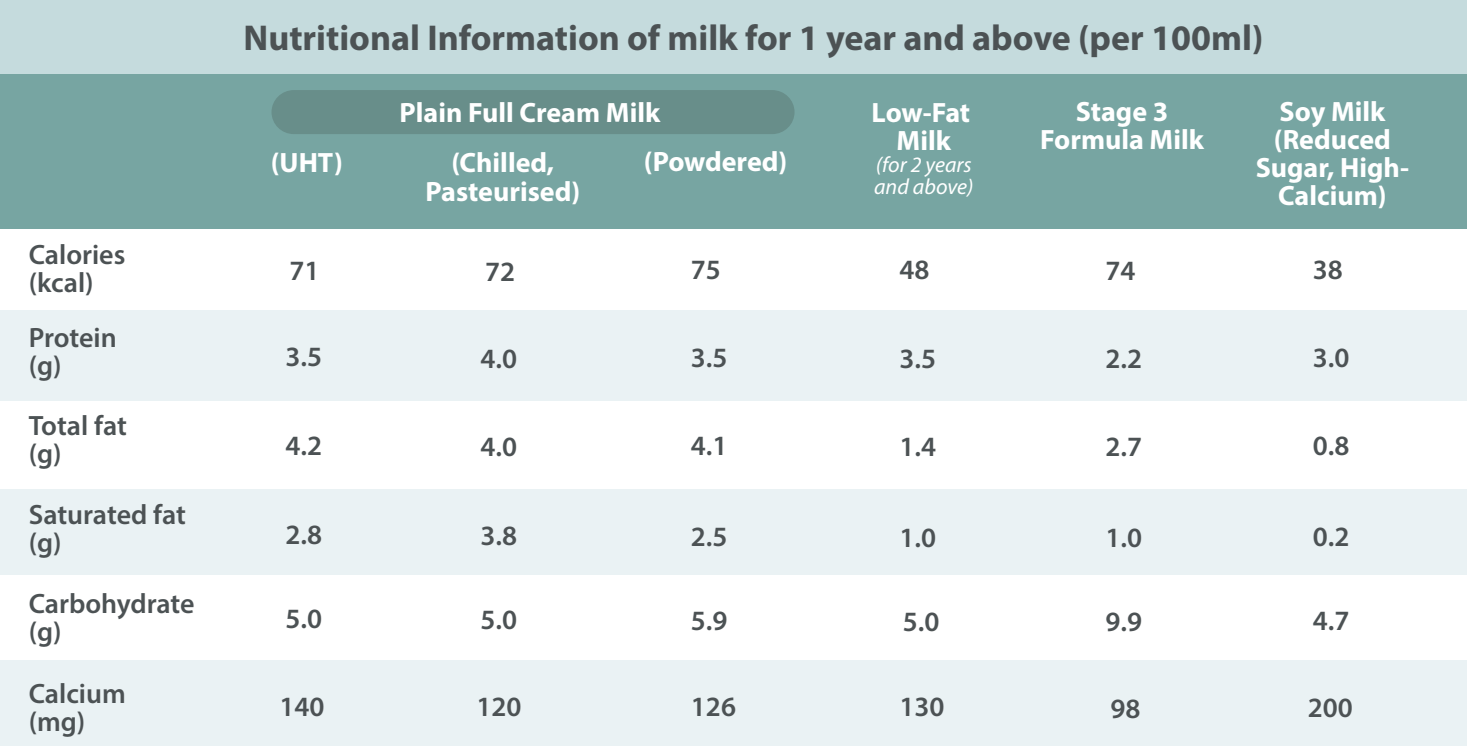
<style>
.page{position:relative;width:1467px;height:746px;background:#fff}
.page>*{position:absolute;margin:0;border:0;box-sizing:border-box;transform-origin:0 0}
.t1{font:700 36px "Myriad Pro";color:#4c5254}
.t2{font:600 28px/28px "Myriad Pro";color:#4c5254}
.t3{font:700 28px/28px "Myriad Pro";color:#fff;text-align:center}
.t4{font:italic 22px/22px "Myriad Pro";color:#fff}
</style>
<div class="page">
<div style="left:0;top:0;width:1466px;height:74px;background:#c5dbdd"></div>
<div style="left:0;top:74px;width:1466px;height:155px;background:#77a5a2"></div>
<div style="left:271px;top:90px;width:523px;height:44px;background:#688e8a;border-radius:22px"></div>
<div style="left:0;top:310px;width:1466px;height:91px;background:#eaf2f4"></div>
<div style="left:0;top:489px;width:1466px;height:85px;background:#eaf2f4"></div>
<div style="left:0;top:660px;width:1466px;height:85px;background:#eaf2f4"></div>
<p class="t2" style="left:29px;top:240px;width:98px">Calories (kcal)</p>
<p class="t2" style="left:29px;top:323px;width:90px">Protein (g)</p>
<p class="t2" style="left:29px;top:411px;width:100px">Total fat (g)</p>
<p class="t2" style="left:29px;top:500px;width:159px">Saturated fat (g)</p>
<p class="t2" style="left:29px;top:588px;width:167px">Carbohydrate (g)</p>
<p class="t2" style="left:29px;top:679px;width:99px">Calcium (mg)</p>
<p class="t1" style="left:243px;top:14px;width:1021px">Nutritional Information of milk for 1 year and above (per 100ml)</p>
<p class="t3" style="left:399px;top:97px;width:262px">Plain Full Cream Milk</p>
<p class="t3" style="left:271px;top:148px;width:74px">(UHT)</p>
<p class="t3" style="left:425px;top:148px;width:156px">(Chilled,<br>Pasteurised)</p>
<p class="t3" style="left:644px;top:147px;width:145px">(Powdered)</p>
<p class="t3" style="left:871px;top:97px;width:100px">Low-Fat<br>Milk</p>
<p class="t4" style="left:874px;top:153px;width:101px">(for 2 years and above)</p>
<p class="t3" style="left:1040px;top:97px;width:165px">Stage 3<br>Formula Milk</p>
<p class="t3" style="left:1255px;top:97px;width:155px">Soy Milk (Reduced<br>Sugar, High-<br>Calcium)</p>
<p class="t2" style="left:289px;top:256px;width:32px">71</p>
<p class="t2" style="left:485px;top:256px;width:32px">72</p>
<p class="t2" style="left:691px;top:255px;width:32px">75</p>
<p class="t2" style="left:899px;top:255px;width:32px">48</p>
<p class="t2" style="left:1105px;top:256px;width:32px">74</p>
<p class="t2" style="left:1312px;top:255px;width:32px">38</p>
<p class="t2" style="left:285px;top:342px;width:38px">3.5</p>
<p class="t2" style="left:480px;top:343px;width:38px">4.0</p>
<p class="t2" style="left:691px;top:343px;width:38px">3.5</p>
<p class="t2" style="left:899px;top:344px;width:38px">3.5</p>
<p class="t2" style="left:1105px;top:344px;width:38px">2.2</p>
<p class="t2" style="left:1312px;top:343px;width:38px">3.0</p>
<p class="t2" style="left:285px;top:431px;width:38px">4.2</p>
<p class="t2" style="left:480px;top:431px;width:38px">4.0</p>
<p class="t2" style="left:691px;top:431px;width:38px">4.1</p>
<p class="t2" style="left:899px;top:432px;width:38px">1.4</p>
<p class="t2" style="left:1105px;top:432px;width:38px">2.7</p>
<p class="t2" style="left:1312px;top:431px;width:38px">0.8</p>
<p class="t2" style="left:285px;top:519px;width:38px">2.8</p>
<p class="t2" style="left:480px;top:521px;width:38px">3.8</p>
<p class="t2" style="left:691px;top:521px;width:38px">2.5</p>
<p class="t2" style="left:899px;top:522px;width:38px">1.0</p>
<p class="t2" style="left:1105px;top:522px;width:38px">1.0</p>
<p class="t2" style="left:1312px;top:521px;width:38px">0.2</p>
<p class="t2" style="left:285px;top:603px;width:38px">5.0</p>
<p class="t2" style="left:480px;top:605px;width:38px">5.0</p>
<p class="t2" style="left:691px;top:605px;width:38px">5.9</p>
<p class="t2" style="left:902px;top:606px;width:38px">5.0</p>
<p class="t2" style="left:1105px;top:606px;width:38px">9.9</p>
<p class="t2" style="left:1312px;top:605px;width:38px">4.7</p>
<p class="t2" style="left:279px;top:691px;width:47px">140</p>
<p class="t2" style="left:476px;top:692px;width:47px">120</p>
<p class="t2" style="left:691px;top:692px;width:47px">126</p>
<p class="t2" style="left:899px;top:691px;width:47px">130</p>
<p class="t2" style="left:1110px;top:693px;width:32px">98</p>
<p class="t2" style="left:1307px;top:693px;width:47px">200</p>
</div>
